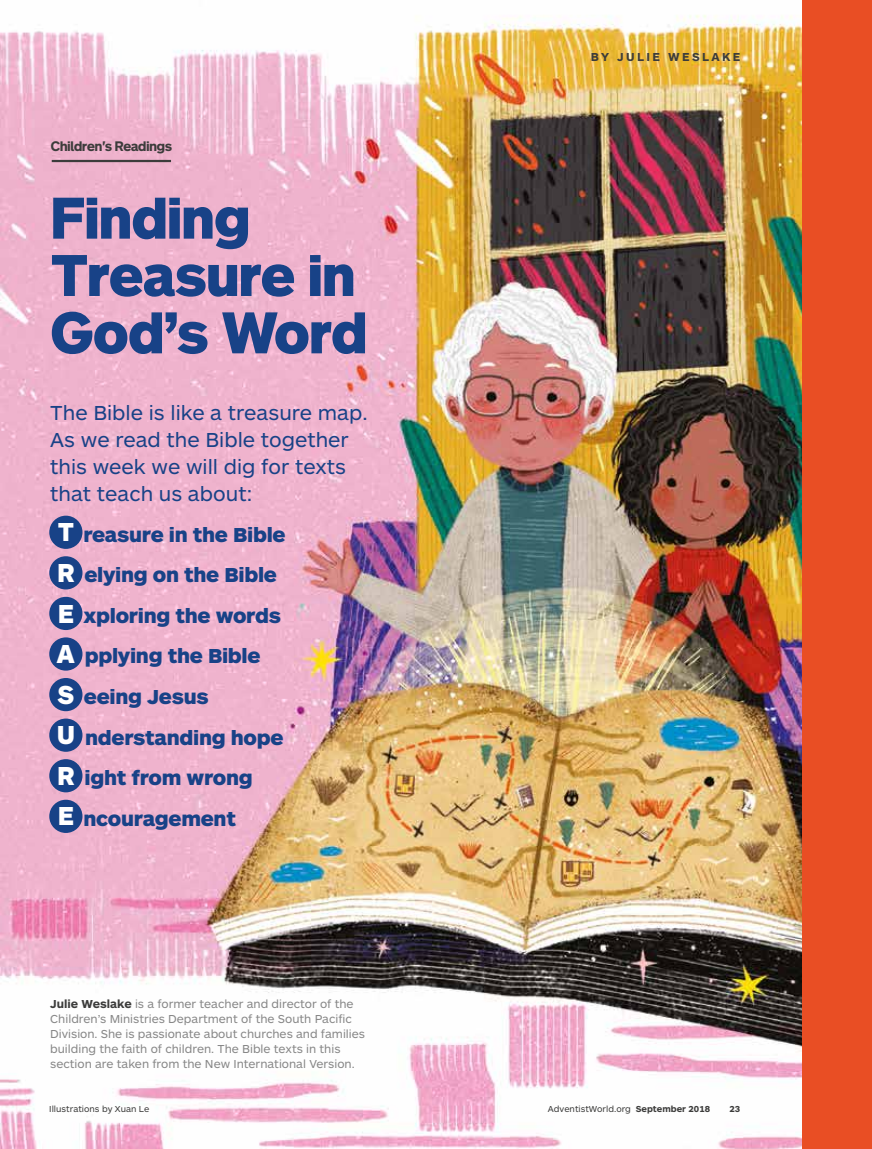
<style>
.page{position:relative;width:872px;height:1149px;background:#fff}
.page>*{position:absolute;margin:0;border:0;box-sizing:border-box;transform-origin:0 0}
.t1{font:900 57.3px/57.3px "ARS Maquette Pro";color:#184287}
.t2{font:900 27px/40.5px "ARS Maquette Pro";color:#fff;text-align:justify;scale:.95 1}
.t3{font:900 21px/40.5px "ARS Maquette Pro";letter-spacing:-.005em;color:#184287}
.t4{font:21px/27px "ARS Maquette Pro";color:#184287}
.t5{font:700 13.5px "ARS Maquette Pro";color:#3c3c3b}
.t6{font:12px/15px "ARS Maquette Pro";color:#878787}
.t7{font:700 12px "ARS Maquette Pro";letter-spacing:.2em;color:#3c3c3b}
.t8{font:9px "ARS Maquette Pro";color:#3c3c3b}
.t9{font:700 9px "ARS Maquette Pro";color:#3c3c3b}
.s1{font-weight:700;color:#3c3c3b}
.s2{font-weight:700}
</style>
<div class="page">
<img style="left:0;top:15px;width:802px;height:1133px">
<hr style="left:52px;top:160px;width:119px;height:2px;background:#3c3c3b">
<div style="left:802px;top:0;width:70px;height:1148px;background:#e94e24"></div>
<div style="left:49px;top:515px;width:33px;height:33px;background:#184287;border-radius:50%"></div>
<div style="left:49px;top:556px;width:33px;height:33px;background:#184287;border-radius:50%"></div>
<div style="left:49px;top:596px;width:33px;height:34px;background:#184287;border-radius:50%"></div>
<div style="left:49px;top:637px;width:33px;height:33px;background:#184287;border-radius:50%"></div>
<div style="left:49px;top:677px;width:33px;height:34px;background:#184287;border-radius:50%"></div>
<div style="left:49px;top:718px;width:33px;height:33px;background:#184287;border-radius:50%"></div>
<div style="left:49px;top:759px;width:33px;height:33px;background:#184287;border-radius:50%"></div>
<div style="left:49px;top:799px;width:33px;height:33px;background:#184287;border-radius:50%"></div>
<p class="t5" style="left:51px;top:138px;width:123px">Children's Readings</p>
<h1 class="t1" style="left:51px;top:187px;width:318px">Finding<br>Treasure in<br>God’s Word</h1>
<h3 class="t4" style="left:50px;top:398px;width:319px">The Bible is like a treasure map.<br>As we read the Bible together this week we will dig for texts that teach us about:</h3>
<h3 class="t3" style="left:83px;top:513px;width:204px">reasure in the Bible elying on the Bible xploring the words pplying the Bible eeing Jesus nderstanding hope ight from wrong ncouragement</h3>
<h2 class="t2" style="left:57px;top:510px;width:21px">T R E A S U R E</h2>
<p class="t6" style="left:50px;top:995px;width:316px"><span class="s1">Julie Weslake</span> is a former teacher and director of the Children’s Ministries Department of the South Pacific Division. She is passionate about churches and families building the faith of children. The Bible texts in this section are taken from the New International Version.</p>
<p class="t7" style="left:590px;top:49px;width:151px">BY JULIE WESLAKE</p>
<p class="t8" style="left:49px;top:1102px;width:102px">Illustrations by Xuan Le</p>
<p class="t8" style="left:548px;top:1103px;width:164px">AdventistWorld.org <span class="s2">September 2018</span></p>
<p class="t9" style="left:729px;top:1103px;width:12px">23</p>
</div>
